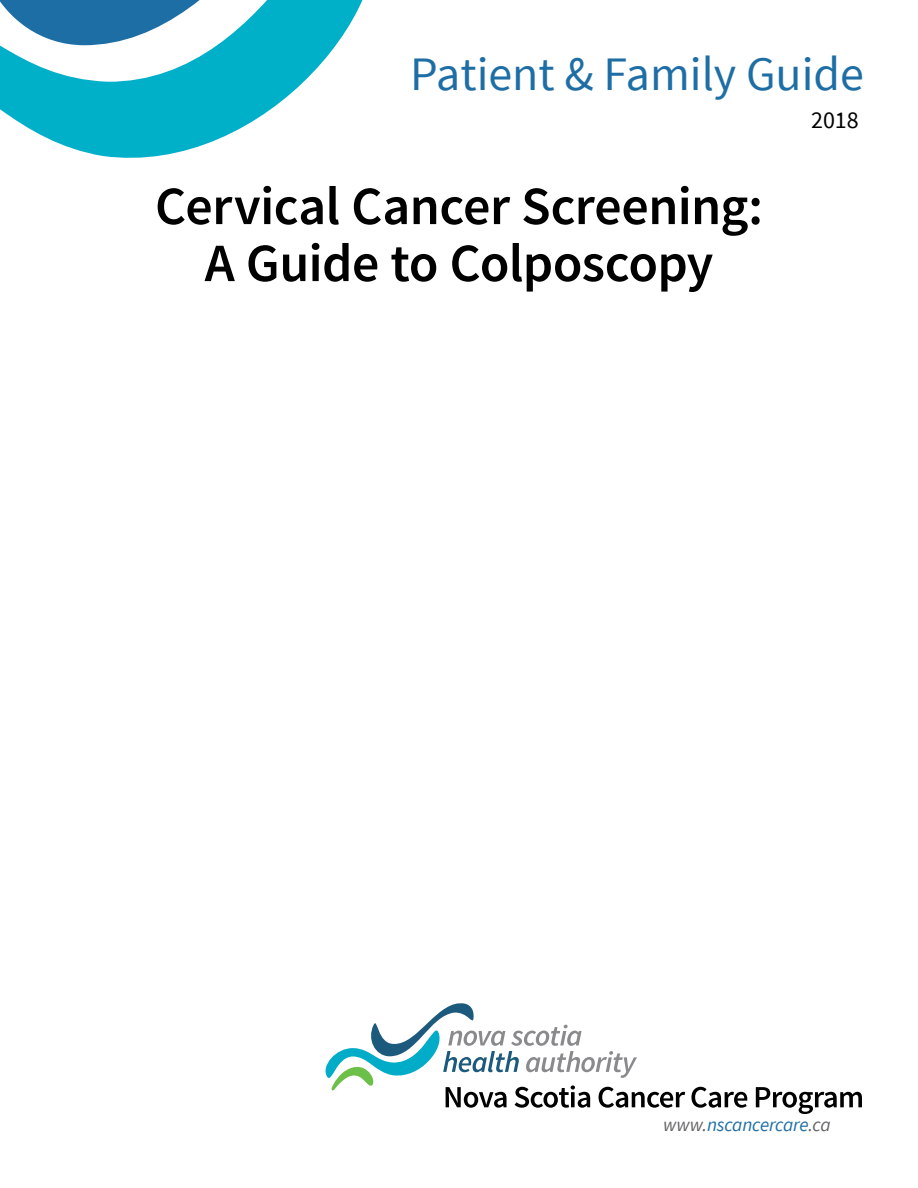
<style>
.page{position:relative;width:918px;height:1188px;background:#fff}
.page>*{position:absolute;margin:0;border:0;box-sizing:border-box;transform-origin:0 0}
.Pamphlet_Title{font:600 54px/57px "Source Sans Pro";letter-spacing:-.01em;color:#000;text-align:center}
.t1{font:48px "Source Sans Pro";color:#1e6ea6}
.t2{font:24px "Source Sans Pro";color:#000}
.t3{font:italic 19.2px "Source Sans Pro";letter-spacing:-.01em;color:#1e6ea6}
.s1{color:#636466}
</style>
<div class="page">
<svg style="left:326px;top:1003px;width:536px;height:111px"></svg>
<svg style="left:0;top:0;width:363px;height:158px"></svg>
<p class="t1" style="left:410px;top:44px;width:455px">Patient &amp; Family Guide</p>
<p class="Pamphlet_Title" style="left:155px;top:179px;width:610px">Cervical Cancer Screening:<br>A Guide to Colposcopy</p>
<p class="t2" style="left:811px;top:105px;width:49px">2018</p>
<p class="t3" style="left:663px;top:1113px;width:169px"><span class="s1">www.</span>nscancercare<span class="s1">.ca</span></p>
</div>
